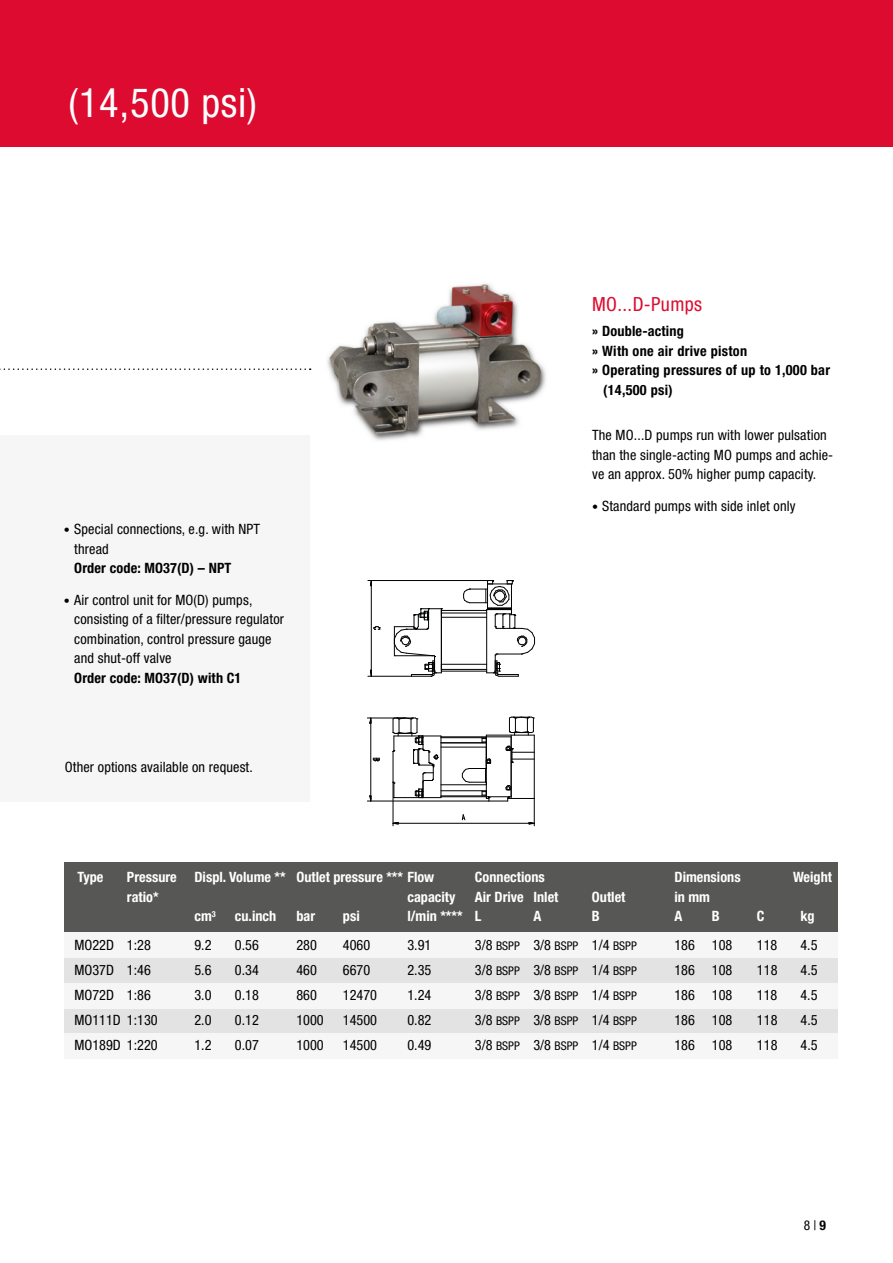
<style>
.page{position:relative;width:893px;height:1263px;background:#fff}
.page>*{position:absolute;margin:0;border:0;box-sizing:border-box;transform-origin:0 0}
.t1{font:condensed 40.5px "Helvetica Neue LT Std";letter-spacing:.02em;color:#fff}
.t2{font:condensed 19.5px "Helvetica Neue LT Std";letter-spacing:.02em;color:#dd0b2f}
.t3{font:condensed 14.25px/19.5px "Helvetica Neue LT Std";letter-spacing:.01em;color:#000}
.t4{font:700 condensed 14.25px "Helvetica Neue LT Std";color:#fff}
.t5{font:700 condensed 14.25px "Helvetica Neue LT Std";letter-spacing:.02em;color:#000}
.t6{font:condensed 13.5px "Helvetica Neue LT Std";color:#000}
.t7{font:condensed 12px "Helvetica Neue LT Std";color:#000}
.s1{font-size:12px}
.s2{font-size:14.25px}
.s3{font-weight:700}
</style>
<div class="page">
<img style="left:311px;top:283px;width:235px;height:158px">
<div style="left:0;top:435px;width:309px;height:366px;background:#f6f6f6"></div>
<div style="left:0;top:0;width:893px;height:146px;background:#dd0b2f"></div>
<svg style="left:0;top:368px;width:311px;height:2px"></svg>
<hr style="left:441px;top:610px;width:46px;height:1px;background:#010203">
<hr style="left:441px;top:671px;width:46px;height:1px;background:#010203">
<hr style="left:441px;top:617px;width:46px;height:1px;background:#010203">
<hr style="left:441px;top:613px;width:46px;height:1px;background:#010203">
<hr style="left:441px;top:669px;width:46px;height:1px;background:#010203">
<hr style="left:441px;top:664px;width:46px;height:1px;background:#010203">
<svg style="left:393px;top:608px;width:49px;height:69px"></svg>
<svg style="left:463px;top:580px;width:72px;height:97px"></svg>
<hr style="left:368px;top:580px;width:119px;height:1px;background:#010203">
<hr style="left:368px;top:676px;width:43px;height:1px;background:#010203">
<hr style="left:371px;top:580px;width:1px;height:96px;background:#010203">
<svg style="left:369px;top:669px;width:3px;height:8px"></svg>
<svg style="left:373px;top:626px;width:8px;height:4px"></svg>
<hr style="left:441px;top:784px;width:45px;height:1px;background:#010203">
<hr style="left:441px;top:737px;width:45px;height:1px;background:#010203">
<hr style="left:441px;top:790px;width:45px;height:1px;background:#010203">
<hr style="left:441px;top:795px;width:45px;height:1px;background:#010203">
<hr style="left:441px;top:742px;width:45px;height:1px;background:#010203">
<hr style="left:441px;top:747px;width:45px;height:1px;background:#010203">
<hr style="left:441px;top:736px;width:45px;height:1px;background:#010203">
<hr style="left:441px;top:796px;width:45px;height:1px;background:#010203">
<svg style="left:392px;top:717px;width:50px;height:81px"></svg>
<hr style="left:367px;top:718px;width:38px;height:1px;background:#010203">
<hr style="left:367px;top:801px;width:122px;height:1px;background:#010203">
<hr style="left:370px;top:718px;width:1px;height:83px;background:#010203">
<svg style="left:369px;top:717px;width:3px;height:7px"></svg>
<svg style="left:369px;top:795px;width:3px;height:7px"></svg>
<svg style="left:373px;top:758px;width:7px;height:4px"></svg>
<hr style="left:393px;top:782px;width:1px;height:44px;background:#010203">
<hr style="left:393px;top:823px;width:141px;height:1px;background:#010203">
<svg style="left:392px;top:821px;width:7px;height:4px"></svg>
<svg style="left:461px;top:716px;width:74px;height:110px"></svg>
<div style="left:64px;top:957px;width:774px;height:26px;background:#e3e3e3"></div>
<div style="left:64px;top:1008px;width:774px;height:25px;background:#e3e3e3"></div>
<div style="left:64px;top:862px;width:774px;height:70px;background:#575756"></div>
<div style="left:64px;top:932px;width:774px;height:26px;background:#f6f6f6"></div>
<div style="left:64px;top:983px;width:774px;height:25px;background:#f6f6f6"></div>
<div style="left:64px;top:1033px;width:774px;height:26px;background:#f6f6f6"></div>
<h1 class="t1" style="left:68px;top:80px;width:190px">(14,500 psi)</h1>
<p class="t3" style="left:74px;top:519px;width:187px;text-indent:-10px"><span class="s1">•</span> Special connections, e.g. with NPT thread</p>
<p class="t5" style="left:74px;top:560px;width:159px">Order code: MO37(D) – NPT</p>
<p class="t3" style="left:74px;top:590px;width:211px;text-indent:-10px"><span class="s1">•</span> Air control unit for MO(D) pumps, consisting of a filter/pressure regulator combination, control pressure gauge and shut-off valve</p>
<p class="t5" style="left:74px;top:669px;width:169px">Order code: MO37(D) with C1</p>
<p class="t3" style="left:65px;top:757px;width:189px">Other options available on request.</p>
<h2 class="t2" style="left:592px;top:293px;width:112px">MO...D-Pumps</h2>
<p class="t5" style="left:592px;top:322px;width:93px">» Double-acting</p>
<p class="t5" style="left:592px;top:342px;width:157px">» With one air drive piston</p>
<p class="t5" style="left:592px;top:361px;width:240px">» Operating pressures of up to 1,000 bar</p>
<p class="t5" style="left:603px;top:381px;width:71px">(14,500 psi)</p>
<p class="t3" style="left:592px;top:425px;width:243px">The MO...D pumps run with lower pulsation than the single-acting MO pumps and achie&shy;ve an approx. 50% higher pump capacity.</p>
<p class="t3" style="left:592px;top:496px;width:205px"><span class="s1">•</span> Standard pumps with side inlet only</p>
<p class="t4" style="left:77px;top:869px;width:28px">Type</p>
<p class="t4" style="left:127px;top:869px;width:309px">Pressure Displ. Volume ** Outlet pressure *** Flow</p>
<p class="t4" style="left:475px;top:869px;width:71px">Connections</p>
<p class="t4" style="left:674px;top:869px;width:68px">Dimensions</p>
<p class="t4" style="left:793px;top:869px;width:41px">Weight</p>
<p class="t4" style="left:127px;top:888px;width:33px">ratio*</p>
<p class="t4" style="left:407px;top:888px;width:49px">capacity</p>
<p class="t4" style="left:475px;top:888px;width:85px">Air Drive Inlet</p>
<p class="t4" style="left:592px;top:888px;width:35px">Outlet</p>
<p class="t4" style="left:674px;top:888px;width:37px">in mm</p>
<p class="t4" style="left:194px;top:908px;width:23px">cm<sup>3</sup></p>
<p class="t4" style="left:235px;top:908px;width:43px">cu.inch</p>
<p class="t4" style="left:296px;top:908px;width:20px">bar</p>
<p class="t4" style="left:343px;top:908px;width:18px">psi</p>
<p class="t4" style="left:407px;top:908px;width:76px">l/min **** L</p>
<p class="t4" style="left:533px;top:908px;width:9px">A</p>
<p class="t4" style="left:592px;top:908px;width:9px">B</p>
<p class="t4" style="left:674px;top:908px;width:9px">A</p>
<p class="t4" style="left:712px;top:908px;width:9px">B</p>
<p class="t4" style="left:757px;top:908px;width:9px">C</p>
<p class="t4" style="left:800px;top:908px;width:16px">kg</p>
<p class="t3" style="left:74px;top:935px;width:78px">MO22D 1:28</p>
<p class="t3" style="left:194px;top:935px;width:19px">9.2</p>
<p class="t3" style="left:235px;top:935px;width:25px">0.56</p>
<p class="t3" style="left:296px;top:935px;width:22px">280</p>
<p class="t3" style="left:343px;top:935px;width:29px">4060</p>
<p class="t3" style="left:407px;top:935px;width:25px">3.91</p>
<p class="t7" style="left:475px;top:938px;width:163px"><span class="s2">3/8</span> BSPP <span class="s2">3/8</span> BSPP <span class="s2">1/4</span> BSPP</p>
<p class="t3" style="left:674px;top:935px;width:60px">186 108</p>
<p class="t3" style="left:757px;top:935px;width:22px">118</p>
<p class="t3" style="left:800px;top:935px;width:19px">4.5</p>
<p class="t3" style="left:74px;top:960px;width:78px">MO37D 1:46</p>
<p class="t3" style="left:194px;top:960px;width:19px">5.6</p>
<p class="t3" style="left:235px;top:960px;width:25px">0.34</p>
<p class="t3" style="left:296px;top:960px;width:22px">460</p>
<p class="t3" style="left:343px;top:960px;width:29px">6670</p>
<p class="t3" style="left:407px;top:960px;width:25px">2.35</p>
<p class="t7" style="left:475px;top:963px;width:163px"><span class="s2">3/8</span> BSPP <span class="s2">3/8</span> BSPP <span class="s2">1/4</span> BSPP</p>
<p class="t3" style="left:674px;top:960px;width:60px">186 108</p>
<p class="t3" style="left:757px;top:960px;width:22px">118</p>
<p class="t3" style="left:800px;top:960px;width:19px">4.5</p>
<p class="t3" style="left:74px;top:985px;width:78px">MO72D 1:86</p>
<p class="t3" style="left:194px;top:985px;width:19px">3.0</p>
<p class="t3" style="left:235px;top:985px;width:25px">0.18</p>
<p class="t3" style="left:296px;top:985px;width:22px">860</p>
<p class="t3" style="left:343px;top:985px;width:36px">12470</p>
<p class="t3" style="left:407px;top:985px;width:25px">1.24</p>
<p class="t7" style="left:475px;top:988px;width:163px"><span class="s2">3/8</span> BSPP <span class="s2">3/8</span> BSPP <span class="s2">1/4</span> BSPP</p>
<p class="t3" style="left:674px;top:985px;width:60px">186 108</p>
<p class="t3" style="left:757px;top:985px;width:22px">118</p>
<p class="t3" style="left:800px;top:985px;width:19px">4.5</p>
<p class="t3" style="left:74px;top:1010px;width:85px">MO111D 1:130</p>
<p class="t3" style="left:194px;top:1010px;width:19px">2.0</p>
<p class="t3" style="left:235px;top:1010px;width:25px">0.12</p>
<p class="t3" style="left:296px;top:1010px;width:29px">1000</p>
<p class="t3" style="left:343px;top:1010px;width:36px">14500</p>
<p class="t3" style="left:407px;top:1010px;width:25px">0.82</p>
<p class="t7" style="left:475px;top:1013px;width:163px"><span class="s2">3/8</span> BSPP <span class="s2">3/8</span> BSPP <span class="s2">1/4</span> BSPP</p>
<p class="t3" style="left:674px;top:1010px;width:60px">186 108</p>
<p class="t3" style="left:757px;top:1010px;width:22px">118</p>
<p class="t3" style="left:800px;top:1010px;width:19px">4.5</p>
<p class="t3" style="left:74px;top:1035px;width:85px">MO189D 1:220</p>
<p class="t3" style="left:194px;top:1035px;width:19px">1.2</p>
<p class="t3" style="left:235px;top:1035px;width:25px">0.07</p>
<p class="t3" style="left:296px;top:1035px;width:29px">1000</p>
<p class="t3" style="left:343px;top:1035px;width:36px">14500</p>
<p class="t3" style="left:407px;top:1035px;width:25px">0.49</p>
<p class="t7" style="left:475px;top:1038px;width:163px"><span class="s2">3/8</span> BSPP <span class="s2">3/8</span> BSPP <span class="s2">1/4</span> BSPP</p>
<p class="t3" style="left:674px;top:1035px;width:60px">186 108</p>
<p class="t3" style="left:757px;top:1035px;width:22px">118</p>
<p class="t3" style="left:800px;top:1035px;width:19px">4.5</p>
<p class="t6" style="left:804px;top:1217px;width:24px">8 | <span class="s3">9</span></p>
</div>
